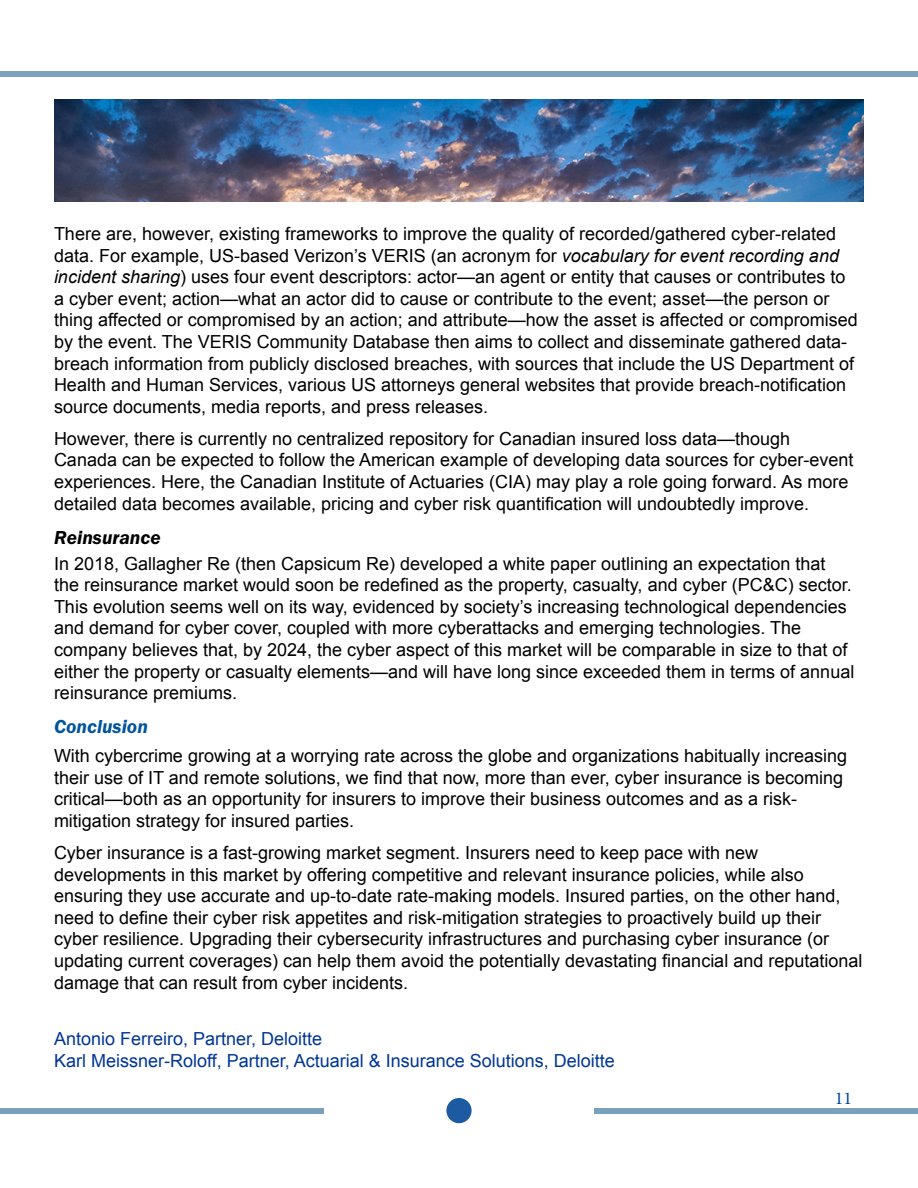
<style>
.page{position:relative;width:918px;height:1188px;background:#fff}
.page>*{position:absolute;margin:0;border:0;box-sizing:border-box;transform-origin:0 0}
.t1{font:italic 600 19.5px "ITC Franklin Gothic Std";color:#000}
.t2{font:italic 600 19.5px "ITC Franklin Gothic Std";color:#00549e}
.t3{font:18px/21.6px "Arial";color:#000}
.t4{font:18px/21.6px "Arial";color:#003595}
.t5{font:18px "Minion Pro";color:#00459e}
.s1{font-style:italic}
</style>
<div class="page">
<div style="left:446px;top:1098px;width:26px;height:25px;background:#1c5ba2;border-radius:50%"></div>
<div style="left:0;top:1108px;width:323px;height:6px;background:#7aa1bc"></div>
<div style="left:595px;top:1108px;width:323px;height:6px;background:#7aa1bc"></div>
<div style="left:0;top:71px;width:918px;height:6px;background:#7da2bd"></div>
<img style="left:54px;top:99px;width:810px;height:103px">
<p class="t3" style="left:54px;top:223px;width:805px">There are, however, existing frameworks to improve the quality of recorded/gathered cyber-related data. For example, US-based Verizon’s VERIS (an acronym for <span class="s1">vocabulary for event recording and incident sharing</span>) uses four event descriptors: actor—an agent or entity that causes or contributes to a cyber event; action—what an actor did to cause or contribute to the event; asset—the person or thing affected or compromised by an action; and attribute—how the asset is affected or compromised by the event. The VERIS Community Database then aims to collect and disseminate gathered data&shy;breach information from publicly disclosed breaches, with sources that include the US Department of Health and Human Services, various US attorneys general websites that provide breach-notification source documents, media reports, and press releases.</p>
<p class="t3" style="left:54px;top:428px;width:801px">However, there is currently no centralized repository for Canadian insured loss data—though Canada can be expected to follow the American example of developing data sources for cyber-event experiences. Here, the Canadian Institute of Actuaries (CIA) may play a role going forward. As more detailed data becomes available, pricing and cyber risk quantification will undoubtedly improve.</p>
<p class="t1" style="left:54px;top:526px;width:108px">Reinsurance</p>
<p class="t3" style="left:54px;top:553px;width:802px">In 2018, Gallagher Re (then Capsicum Re) developed a white paper outlining an expectation that the reinsurance market would soon be redefined as the property, casualty, and cyber (PC&amp;C) sector.<br>This evolution seems well on its way, evidenced by society’s increasing technological dependencies and demand for cyber cover, coupled with more cyberattacks and emerging technologies. The company believes that, by 2024, the cyber aspect of this market will be comparable in size to that of either the property or casualty elements—and will have long since exceeded them in terms of annual reinsurance premiums.</p>
<p class="t2" style="left:54px;top:716px;width:95px">Conclusion</p>
<p class="t3" style="left:54px;top:745px;width:795px">With cybercrime growing at a worrying rate across the globe and organizations habitually increasing their use of IT and remote solutions, we find that now, more than ever, cyber insurance is becoming critical—both as an opportunity for insurers to improve their business outcomes and as a risk&shy;mitigation strategy for insured parties.</p>
<p class="t3" style="left:54px;top:842px;width:810px">Cyber insurance is a fast-growing market segment. Insurers need to keep pace with new developments in this market by offering competitive and relevant insurance policies, while also ensuring they use accurate and up-to-date rate-making models. Insured parties, on the other hand, need to define their cyber risk appetites and risk-mitigation strategies to proactively build up their cyber resilience. Upgrading their cybersecurity infrastructures and purchasing cyber insurance (or updating current coverages) can help them avoid the potentially devastating financial and reputational damage that can result from cyber incidents.</p>
<p class="t4" style="left:54px;top:1028px;width:562px">Antonio Ferreiro, Partner, Deloitte<br>Karl Meissner-Roloff, Partner, Actuarial &amp; Insurance Solutions, Deloitte</p>
<p class="t5" style="left:835px;top:1086px;width:19px">11</p>
</div>
